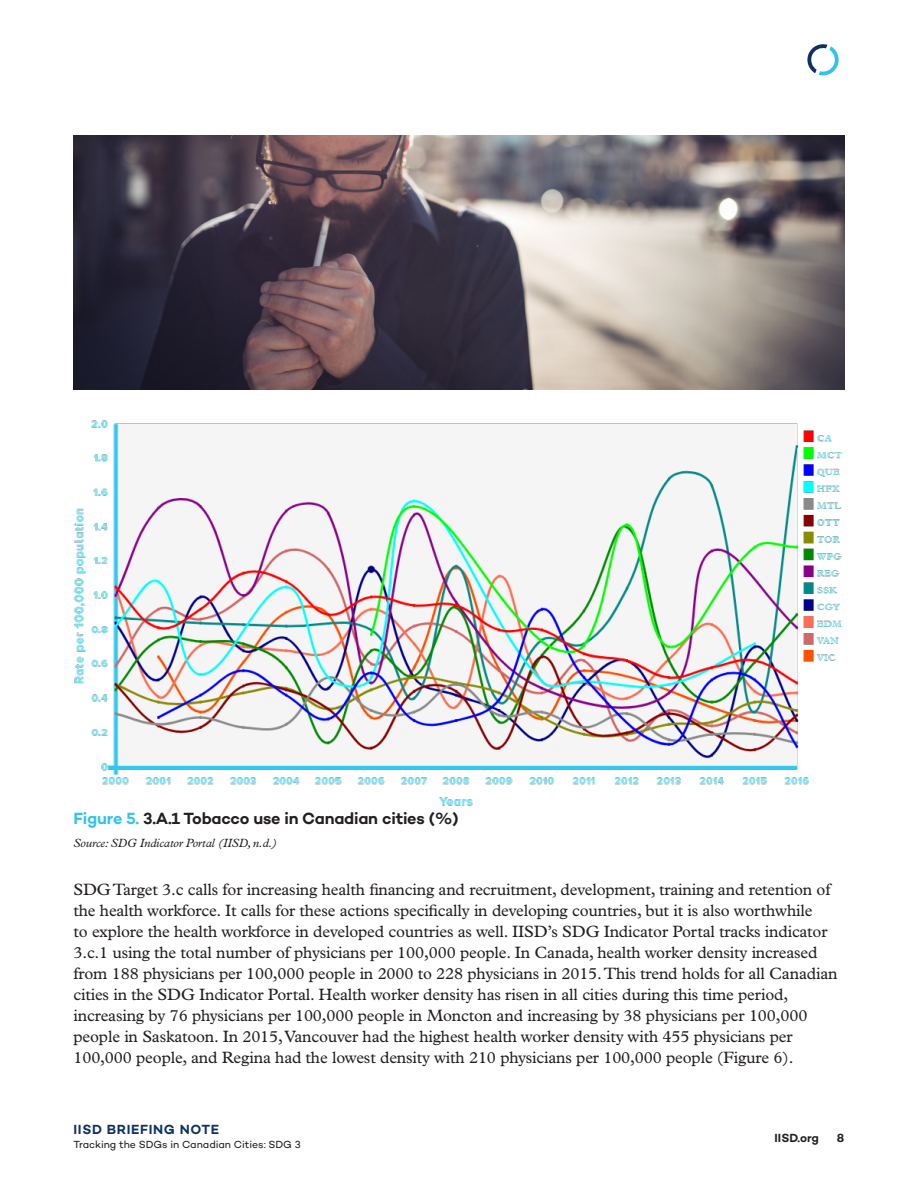
<style>
.page{position:relative;width:918px;height:1188px;background:#fff}
.page>*{position:absolute;margin:0;border:0;box-sizing:border-box;transform-origin:0 0}
.Body_copy{font:16.5px/21px "Plantin MT Pro";letter-spacing:-.01em;color:#231f20}
.figure-name{font:600 16.5px "Campton";letter-spacing:-.015em;color:#231f20}
.t1{font:600 13.5px "Campton";letter-spacing:.05em;color:#0d3166}
.Source{font:italic 12px "Plantin MT Pro";letter-spacing:-.01em;color:#231f20}
.t2{font:600 12px "Campton";letter-spacing:-.005em;color:#231f20}
.t3{font:10.5px "Campton";letter-spacing:-.005em;color:#231f20}
.s1{color:#2fc3ed}
</style>
<div class="page">
<svg style="left:807px;top:44px;width:32px;height:32px"></svg>
<img style="left:74px;top:420px;width:769px;height:386px">
<img style="left:74px;top:135px;width:771px;height:255px">
<p class="figure-name" style="left:74px;top:807px;width:387px"><span class="s1">Figure 5.</span> 3.A.1 Tobacco use in Canadian cities (%)</p>
<p class="Source" style="left:74px;top:836px;width:206px">Source: SDG Indicator Portal (IISD, n.d.)</p>
<p class="Body_copy" style="left:74px;top:879px;width:766px">SDG Target 3.c calls for increasing health financing and recruitment, development, training and retention of the health workforce. It calls for these actions specifically in developing countries, but it is also worthwhile<br>to explore the health workforce in developed countries as well. IISD’s SDG Indicator Portal tracks indicator 3.c.1 using the total number of physicians per 100,000 people. In Canada, health worker density increased from 188 physicians per 100,000 people in 2000 to 228 physicians in 2015. This trend holds for all Canadian cities in the SDG Indicator Portal. Health worker density has risen in all cities during this time period, increasing by 76 physicians per 100,000 people in Moncton and increasing by 38 physicians per 100,000 people in Saskatoon. In 2015, Vancouver had the highest health worker density with 455 physicians per 100,000 people, and Regina had the lowest density with 210 physicians per 100,000 people (Figure 6).</p>
<p class="t1" style="left:74px;top:1121px;width:147px">IISD BRIEFING NOTE</p>
<p class="t3" style="left:74px;top:1137px;width:229px">Tracking the SDGs in Canadian Cities: SDG 3</p>
<p class="t2" style="left:775px;top:1130px;width:46px">IISD.org</p>
<p class="t2" style="left:837px;top:1130px;width:9px">8</p>
</div>
